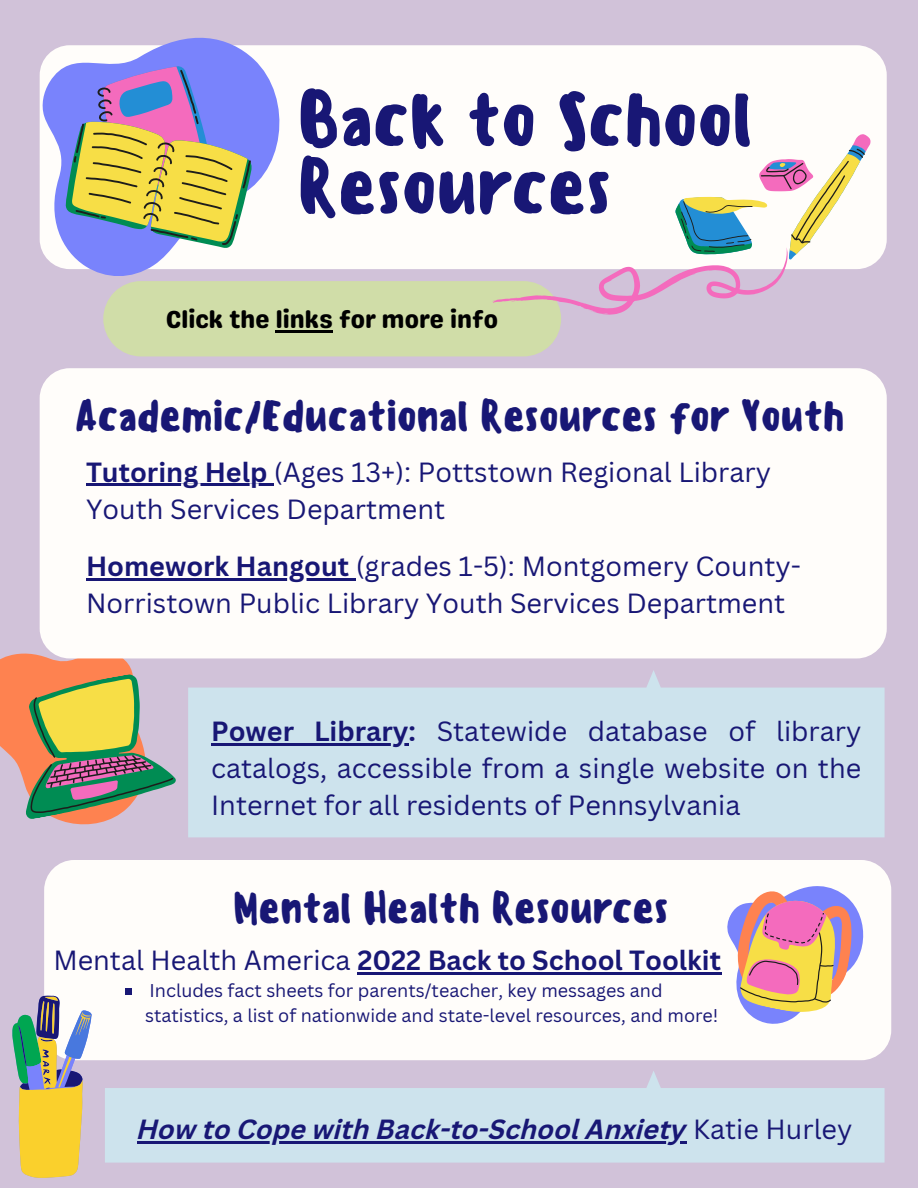
<style>
.page{position:relative;width:918px;height:1188px;background:#d1c2d9}
.page>*{position:absolute;margin:0;border:0;box-sizing:border-box;transform-origin:0 0}
.t1{font:500 75.15px/67.5px "Sensei";letter-spacing:-.025em;color:#181775}
.t2{font:500 42.45px "Sensei";letter-spacing:-.025em;color:#181775}
.t3{font:27px/37.2px "Canva Sans";color:#181775}
.t4{font:italic 700 27px "Canva Sans";color:#181775}
.t5{font:700 27px "Canva Sans";color:#181775}
.t6{font:24.6px "Genty Sans";color:#000}
.t7{font:18px/24.8px "Canva Sans";color:#181775}
.s1{font-weight:700}
.s2{font-weight:400}
.s3{font-weight:400;font-style:normal}
</style>
<div class="page">
<div style="left:40px;top:45px;width:847px;height:224px;background:#fffdfa;border-radius:30px"></div>
<div style="left:44px;top:860px;width:847px;height:200px;background:#fffdfa;border-radius:30px"></div>
<svg style="left:0;top:599px;width:198px;height:265px"></svg>
<svg style="left:39px;top:37px;width:292px;height:232px"></svg>
<div style="left:40px;top:368px;width:847px;height:290px;background:#fffdfa;border-radius:30px"></div>
<svg style="left:5px;top:669px;width:174px;height:151px"></svg>
<svg style="left:12px;top:996px;width:80px;height:182px"></svg>
<svg style="left:721px;top:860px;width:171px;height:193px"></svg>
<svg style="left:64px;top:66px;width:807px;height:290px"></svg>
<svg style="left:105px;top:1071px;width:780px;height:92px;fill:#cde3ed"></svg>
<hr style="left:86px;top:484px;width:182px;height:2px;background:#181775">
<svg style="left:268px;top:484px;width:6px;height:2px"></svg>
<hr style="left:86px;top:579px;width:263px;height:2px;background:#181775">
<svg style="left:349px;top:579px;width:7px;height:2px"></svg>
<div style="left:125px;top:988px;width:7px;height:7px;background:#181775"></div>
<hr style="left:357px;top:972px;width:364px;height:3px;background:#181775">
<hr style="left:137px;top:1141px;width:550px;height:3px;background:#181775">
<svg style="left:188px;top:670px;width:697px;height:167px;background:#cddfea"></svg>
<hr style="left:211px;top:743px;width:198px;height:3px;background:#181775">
<h1 class="t1" style="left:297px;top:86px;width:458px">Back to School<br>Resources</h1>
<p class="t6" style="left:166px;top:305px;width:334px">Click the links for more info</p>
<h2 class="t2" style="left:74px;top:390px;width:772px">Academic/Educational Resources for Youth</h2>
<p class="t3" style="left:86px;top:453px;width:687px"><span class="s1">Tutoring Help</span> (Ages 13+): Pottstown Regional Library<br>Youth Services Department</p>
<p class="t3" style="left:86px;top:547px;width:716px"><span class="s1">Homework Hangout</span> (grades 1-5): Montgomery County-<br>Norristown Public Library Youth Services Department</p>
<p class="t3" style="left:211px;top:712px;width:652px;text-align:justify"><span class="s1">Power Library:</span> Statewide database of library catalogs, accessible from a single website on the Internet for all residents of Pennsylvania</p>
<h2 class="t2" style="left:233px;top:882px;width:438px">Mental Health Resources</h2>
<p class="t5" style="left:53px;top:941px;width:669px"><span class="s2">Mental Health America</span> 2022 Back to School Toolkit</p>
<p class="t7" style="left:145px;top:978px;width:575px">Includes fact sheets for parents/teacher, key messages and statistics, a list of nationwide and state-level resources, and more!</p>
<p class="t4" style="left:137px;top:1119px;width:717px">How to Cope with Back-to-School Anxiety <span class="s3">Katie Hurley</span></p>
</div>
